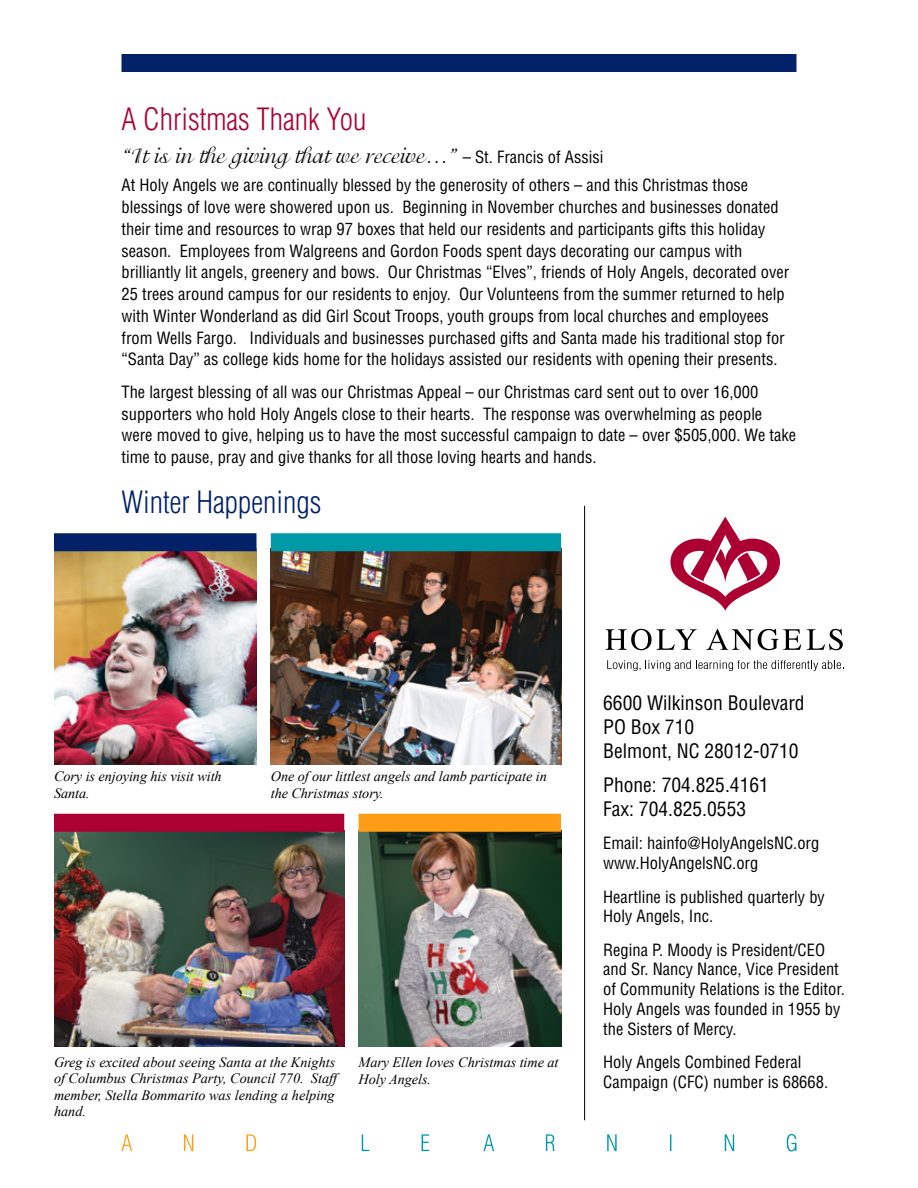
<style>
.page{position:relative;width:918px;height:1188px;background:#fff}
.page>*{position:absolute;margin:0;border:0;box-sizing:border-box;transform-origin:0 0}
.t1{font:300 condensed 30px "Helvetica LT Std";color:#ac0033}
.t2{font:300 condensed 30px "Helvetica LT Std";color:#022169}
.t3{font:22.5px "Adorable";color:#000}
.t4{font:condensed 19.5px/24px "Helvetica LT Std";color:#000}
.t5{font:condensed 16.5px/21.8px "Helvetica LT Std";color:#000}
.t6{font:italic 14.25px/17.1px "Times New Roman";letter-spacing:-.005em;color:#000}
.s1{font-family:"Helvetica LT Std";font-stretch:condensed;font-size:16.5px}
</style>
<div class="page">
<svg style="left:122px;top:1134px;width:134px;height:17px"></svg>
<svg style="left:362px;top:1134px;width:434px;height:17px"></svg>
<img style="left:54px;top:551px;width:202px;height:213px">
<img style="left:271px;top:551px;width:290px;height:213px">
<div style="left:54px;top:533px;width:202px;height:18px;background:#022169"></div>
<div style="left:271px;top:533px;width:290px;height:18px;background:#0099a8"></div>
<svg style="left:607px;top:660px;width:237px;height:11px"></svg>
<svg style="left:606px;top:629px;width:91px;height:21px"></svg>
<svg style="left:706px;top:629px;width:95px;height:21px"></svg>
<svg style="left:807px;top:629px;width:36px;height:21px"></svg>
<svg style="left:670px;top:517px;width:110px;height:94px"></svg>
<hr style="left:584px;top:506px;width:1px;height:614px;background:#000">
<div style="left:122px;top:54px;width:674px;height:18px;background:#022169"></div>
<img style="left:54px;top:832px;width:290px;height:214px">
<img style="left:359px;top:832px;width:202px;height:214px">
<div style="left:54px;top:814px;width:290px;height:18px;background:#ac0033"></div>
<div style="left:359px;top:814px;width:202px;height:18px;background:#ff9e16"></div>
<h1 class="t1" style="left:122px;top:100px;width:246px">A Christmas Thank You</h1>
<h2 class="t3" style="left:122px;top:145px;width:483px">“It is in the giving that we receive…” <span class="s1">– St. Francis of Assisi</span></h2>
<p class="t5" style="left:121px;top:174px;width:669px">At Holy Angels we are continually blessed by the generosity of others – and this Christmas those blessings of love were showered upon us. Beginning in November churches and businesses donated their time and resources to wrap 97 boxes that held our residents and participants gifts this holiday season. Employees from Walgreens and Gordon Foods spent days decorating our campus with brilliantly lit angels, greenery and bows. Our Christmas “Elves”, friends of Holy Angels, decorated over 25 trees around campus for our residents to enjoy. Our Volunteens from the summer returned to help with Winter Wonderland as did Girl Scout Troops, youth groups from local churches and employees from Wells Fargo. Individuals and businesses purchased gifts and Santa made his traditional stop for “Santa Day” as college kids home for the holidays assisted our residents with opening their presents.</p>
<p class="t5" style="left:121px;top:381px;width:676px">The largest blessing of all was our Christmas Appeal – our Christmas card sent out to over 16,000 supporters who hold Holy Angels close to their hearts. The response was overwhelming as people were moved to give, helping us to have the most successful campaign to date – over $505,000. We take time to pause, pray and give thanks for all those loving hearts and hands.</p>
<h1 class="t2" style="left:122px;top:483px;width:201px">Winter Happenings</h1>
<p class="t6" style="left:54px;top:767px;width:169px">Cory is enjoying his visit with<br>Santa.</p>
<p class="t6" style="left:271px;top:767px;width:277px">One of our littlest angels and lamb participate in the Christmas story.</p>
<p class="t6" style="left:54px;top:1053px;width:290px;line-height:16.5px">Greg is excited about seeing Santa at the Knights of Columbus Christmas Party, Council 770. Staff member, Stella Bommarito was lending a helping hand.</p>
<p class="t6" style="left:359px;top:1053px;width:201px">Mary Ellen loves Christmas time at<br>Holy Angels.</p>
<p class="t4" style="left:603px;top:691px;width:203px">6600 Wilkinson Boulevard<br>PO Box 710<br>Belmont, NC 28012-0710</p>
<p class="t4" style="left:603px;top:773px;width:167px">Phone: 704.825.4161<br>Fax: 704.825.0553</p>
<p class="t5" style="left:603px;top:833px;width:218px;line-height:19.8px">Email: hainfo@HolyAngelsNC.org www.HolyAngelsNC.org</p>
<p class="t5" style="left:603px;top:887px;width:223px;line-height:19.8px">Heartline is published quarterly by<br>Holy Angels, Inc.</p>
<p class="t5" style="left:603px;top:940px;width:243px;line-height:19.8px">Regina P. Moody is President/CEO and Sr. Nancy Nance, Vice President of Community Relations is the Editor.<br>Holy Angels was founded in 1955 by the Sisters of Mercy.</p>
<p class="t5" style="left:603px;top:1052px;width:227px;line-height:19.8px">Holy Angels Combined Federal<br>Campaign (CFC) number is 68668.</p>
</div>
